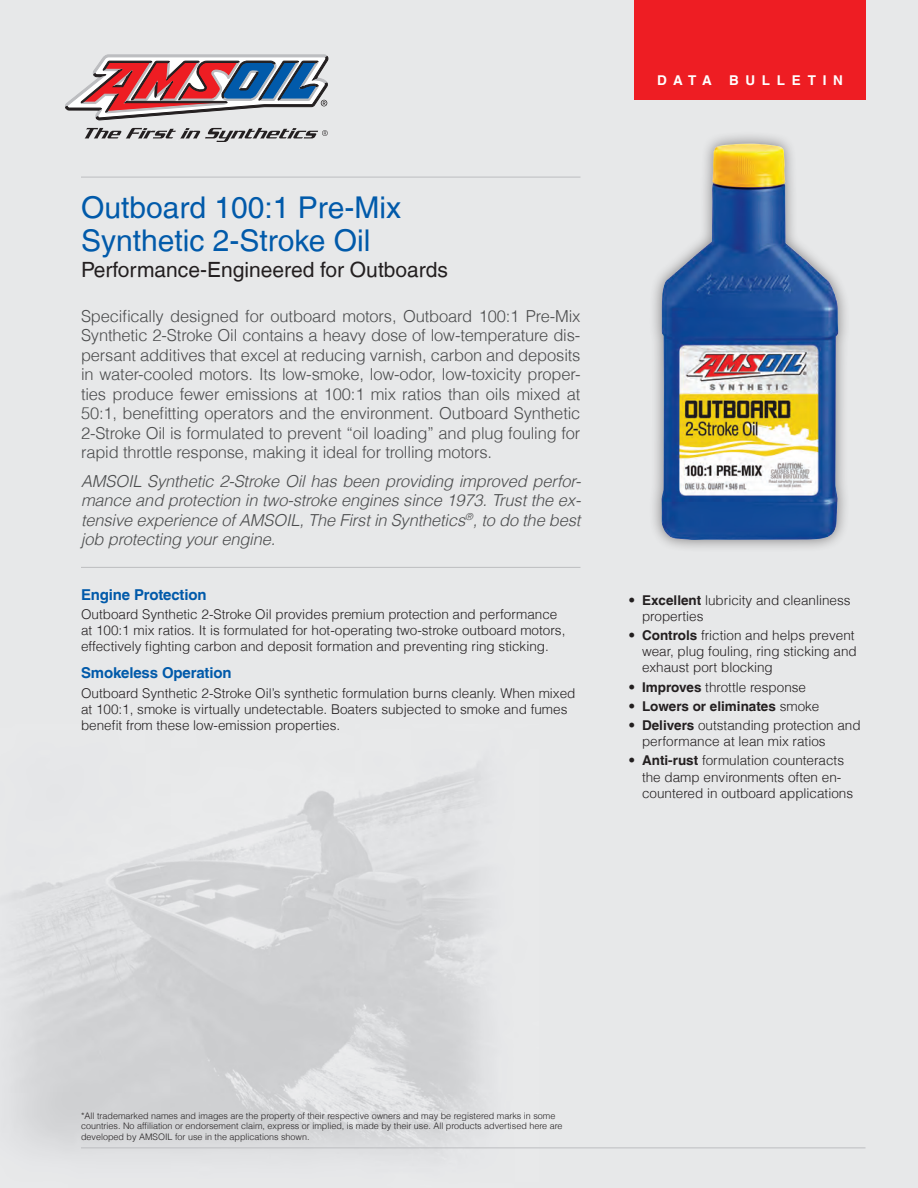
<style>
.page{position:relative;width:918px;height:1188px;background:#fff}
.page>*{position:absolute;margin:0;border:0;box-sizing:border-box;transform-origin:0 0}
.t1{font:30px/33px "Helvetica LT";color:#015aaa}
.t2{font:21px "Helvetica LT";color:#231f20}
.t3{font:300 16.5px/19.5px "Helvetica LT";letter-spacing:-.01em;color:#4b4c4d;text-align:justify}
.t4{font:italic 300 16.5px/19.5px "Helvetica LT";letter-spacing:-.01em;color:#4b4c4d;text-align:justify}
.t5{font:700 15px "Helvetica LT";letter-spacing:-.01em;color:#015aaa}
.t6{font:300 13.5px/16.2px "Helvetica LT";color:#231f20}
.t7{font:700 13.5px "Helvetica LT";color:#231f20}
.t8{font:700 13.5px "Helvetica LT";letter-spacing:.5em;color:#fff}
.t9{font:300 9px/10.5px "Helvetica LT";color:#231f20}
.s1{font-weight:700}
.s2{font-weight:300}
</style>
<div class="page">
<hr style="left:81px;top:567px;width:499px;height:1px;background:#bcbdc0">
<hr style="left:81px;top:1148px;width:785px;height:1px;background:#bcbdc0">
<hr style="left:81px;top:177px;width:499px;height:1px;background:#bcbdc0">
<div style="left:634px;top:0;width:232px;height:100px;background:#ee1d23"></div>
<svg style="left:65px;top:55px;width:263px;height:87px;background:#b29ba4"></svg>
<div style="left:649px;top:131px;width:202px;height:421px;background:#231f20;opacity:.5"></div>
<img style="left:661px;top:144px;width:177px;height:396px">
<h1 class="t1" style="left:81px;top:191px;width:322px">Outboard 100:1 Pre-Mix<br>Synthetic 2-Stroke Oil</h1>
<h2 class="t2" style="left:81px;top:257px;width:369px">Performance-Engineered for Outboards</h2>
<p class="t3" style="left:81px;top:306px;width:501px">Specifically designed for outboard motors, Outboard 100:1 Pre-Mix Synthetic 2-Stroke Oil contains a heavy dose of low-temperature dis&shy;persant additives that excel at reducing varnish, carbon and deposits in water-cooled motors. Its low-smoke, low-odor, low-toxicity proper&shy;ties produce fewer emissions at 100:1 mix ratios than oils mixed at 50:1, benefitting operators and the environment. Outboard Synthetic 2-Stroke Oil is formulated to prevent “oil loading” and plug fouling for rapid throttle response, making it ideal for trolling motors.</p>
<p class="t4" style="left:81px;top:471px;width:501px">AMSOIL Synthetic 2-Stroke Oil has been providing improved perfor&shy;mance and protection in two-stroke engines since 1973. Trust the ex&shy;tensive experience of AMSOIL, The First in Synthetics<sup>®</sup>, to do the best job protecting your engine.</p>
<p class="t5" style="left:81px;top:585px;width:127px">Engine Protection</p>
<p class="t6" style="left:81px;top:606px;width:486px">Outboard Synthetic 2-Stroke Oil provides premium protection and performance at 100:1 mix ratios. It is formulated for hot-operating two-stroke outboard motors, effectively fighting carbon and deposit formation and preventing ring sticking.</p>
<p class="t5" style="left:81px;top:664px;width:152px">Smokeless Operation</p>
<p class="t6" style="left:81px;top:685px;width:496px">Outboard Synthetic 2-Stroke Oil’s synthetic formulation burns cleanly. When mixed at 100:1, smoke is virtually undetectable. Boaters subjected to smoke and fumes benefit from these low-emission properties.</p>
<p class="t8" style="left:657px;top:72px;width:56px">DATA</p>
<p class="t8" style="left:729px;top:72px;width:115px">BULLETIN</p>
<p class="t6" style="left:642px;top:592px;width:210px;text-indent:-14px">• <span class="s1">Excellent</span> lubricity and cleanliness properties</p>
<p class="t6" style="left:642px;top:627px;width:216px;text-indent:-14px">• <span class="s1">Controls</span> friction and helps prevent wear, plug fouling, ring sticking and exhaust port blocking</p>
<p class="t6" style="left:629px;top:679px;width:179px">• <span class="s1">Improves</span> throttle response</p>
<p class="t7" style="left:629px;top:698px;width:192px"><span class="s2">•</span> Lowers or eliminates <span class="s2">smoke</span></p>
<p class="t6" style="left:642px;top:717px;width:220px;text-indent:-14px">• <span class="s1">Delivers</span> outstanding protection and performance at lean mix ratios</p>
<p class="t6" style="left:642px;top:752px;width:213px;text-indent:-14px">• <span class="s1">Anti-rust</span> formulation counteracts the damp environments often en&shy;countered in outboard applications</p>
<p class="t9" style="left:81px;top:1110px;width:483px">*All trademarked names and images are the property of their respective owners and may be registered marks in some countries. No affiliation or endorsement claim, express or implied, is made by their use. All products advertised here are developed by AMSOIL for use in the applications shown.</p>
</div>
